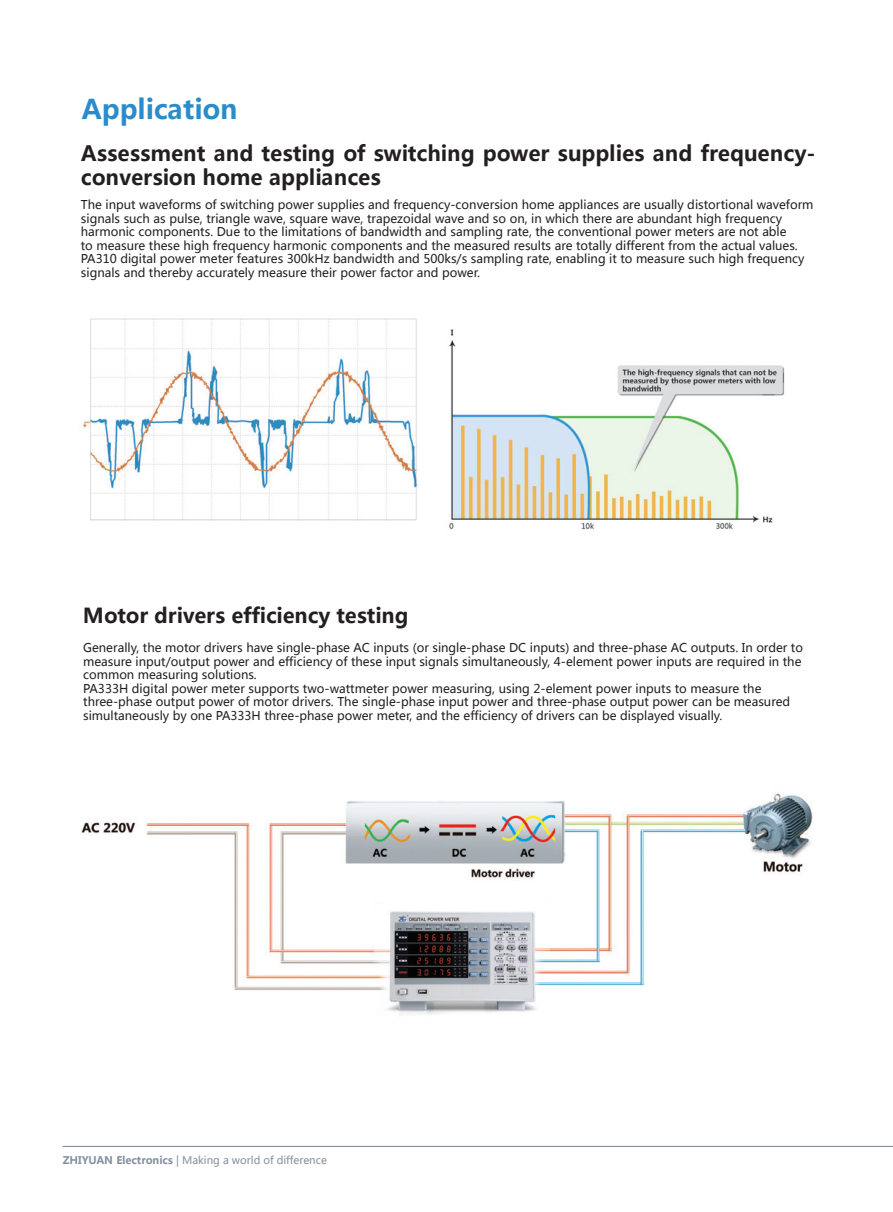
<style>
.page{position:relative;width:893px;height:1212px;background:#fff}
.page>*{position:absolute;margin:0;border:0;box-sizing:border-box;transform-origin:0 0}
.一级标题{font:700 27px "Microsoft Ya Hei";color:#2a8ccb}
.二级标题{font:700 21px/24px "Microsoft Ya Hei";color:#231f20}
.二级标题-2{font:700 20.55px "Microsoft Ya Hei";color:#231f20}
.正文2{font:12px/13.5px "Microsoft Ya Hei";color:#231f20}
.t1{font:10.5px "Microsoft Ya Hei";color:#8190a0}
.s1{font-weight:700}
</style>
<div class="page">
<hr style="left:63px;top:1146px;width:830px;height:1px;background:#8190a0">
<img style="left:82px;top:318px;width:336px;height:203px">
<img style="left:449px;top:329px;width:336px;height:201px">
<img style="left:81px;top:793px;width:732px;height:222px">
<p class="一级标题" style="left:81px;top:90px;width:158px">Application</p>
<p class="二级标题" style="left:81px;top:140px;width:736px">Assessment and testing of switching power supplies and frequency&shy;conversion home appliances</p>
<p class="正文2" style="left:81px;top:198px;width:734px">The input waveforms of switching power supplies and frequency-conversion home appliances are usually distortional waveform signals such as pulse, triangle wave, square wave, trapezoidal wave and so on, in which there are abundant high frequency harmonic components. Due to the limitations of bandwidth and sampling rate, the conventional power meters are not able<br>to measure these high frequency harmonic components and the measured results are totally different from the actual values.<br>PA310 digital power meter features 300kHz bandwidth and 500ks/s sampling rate, enabling it to measure such high frequency signals and thereby accurately measure their power factor and power.</p>
<p class="二级标题-2" style="left:83px;top:601px;width:327px">Motor drivers efficiency testing</p>
<p class="正文2" style="left:83px;top:641px;width:721px">Generally, the motor drivers have single-phase AC inputs (or single-phase DC inputs) and three-phase AC outputs. In order to measure input/output power and efficiency of these input signals simultaneously, 4-element power inputs are required in the common measuring solutions.</p>
<p class="正文2" style="left:83px;top:681px;width:709px">PA333H digital power meter supports two-wattmeter power measuring, using 2-element power inputs to measure the three-phase output power of motor drivers. The single-phase input power and three-phase output power can be measured simultaneously by one PA333H three-phase power meter, and the efficiency of drivers can be displayed visually.</p>
<p class="t1" style="left:63px;top:1153px;width:266px"><span class="s1">ZHIYUAN Electronics</span> | Making a world of difference</p>
</div>
